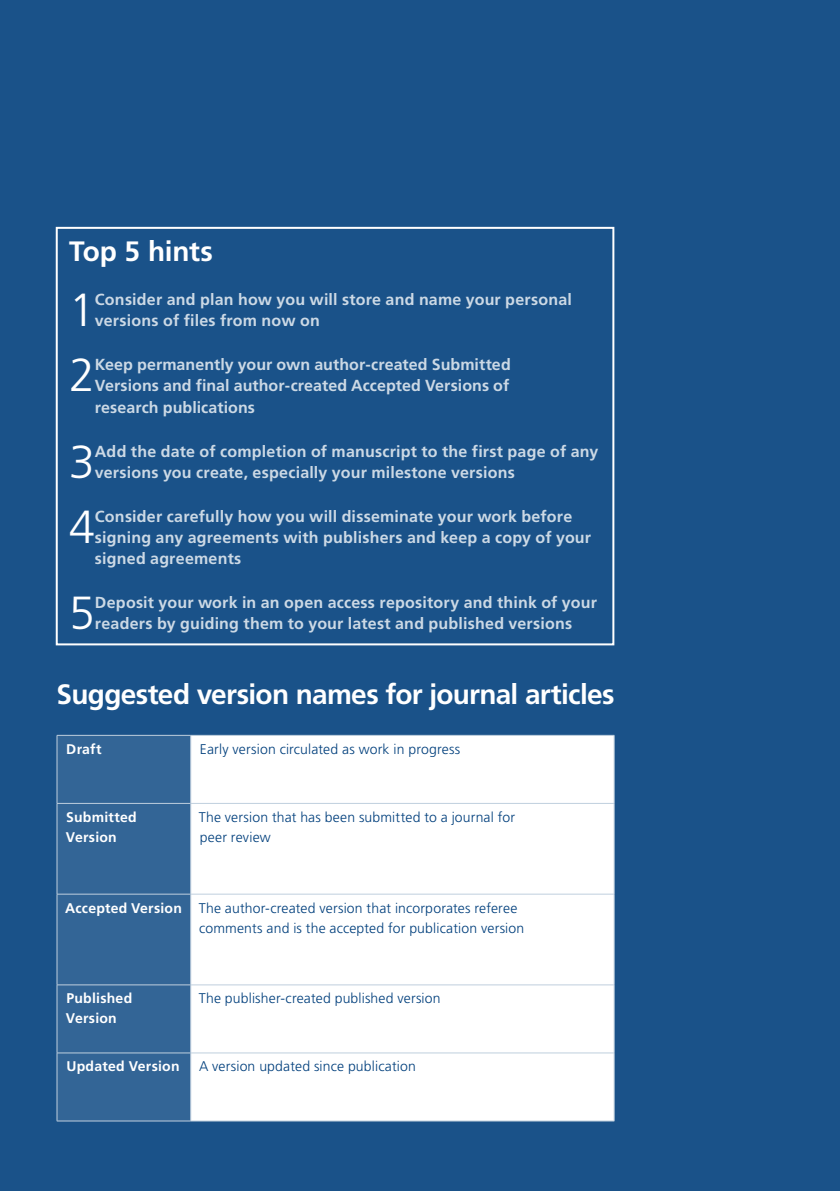
<style>
.page{position:relative;width:840px;height:1191px;background:#fff}
.page>*{position:absolute;margin:0;border:0;box-sizing:border-box;transform-origin:0 0}
.t1{font:300 46.4px "Frutiger";color:#fff}
.t2{font:700 28px "Frutiger";letter-spacing:-.025em;color:#fff}
.t3{font:700 16px/21.2px "Frutiger";letter-spacing:.01em;color:#ccd9e5}
.t4{font:300 14px/20px "Frutiger";letter-spacing:.01em;color:#003f7c}
.t5{font:700 14px/20px "Frutiger";letter-spacing:.015em;color:#fff}
.s1{font-weight:700;color:#fff}
</style>
<div class="page">
<div style="left:0;top:0;width:839px;height:1191px;background:#1a5289"></div>
<div style="left:56px;top:227px;width:558px;height:418px;border:2px solid #fff"></div>
<div style="left:58px;top:736px;width:132px;height:384px;background:#336596"></div>
<div style="left:191px;top:736px;width:422px;height:384px;background:#fff"></div>
<hr style="left:57px;top:735px;width:134px;height:1px;background:#bfcfde">
<hr style="left:57px;top:735px;width:1px;height:68px;background:#bfcfde">
<hr style="left:191px;top:735px;width:423px;height:1px;background:#bfcfde">
<hr style="left:190px;top:735px;width:1px;height:68px;background:#bfcfde">
<hr style="left:613px;top:735px;width:1px;height:68px;background:#bfcfde">
<hr style="left:57px;top:803px;width:134px;height:1px;background:#bfcfde">
<hr style="left:57px;top:803px;width:1px;height:91px;background:#bfcfde">
<hr style="left:191px;top:803px;width:423px;height:1px;background:#bfcfde">
<hr style="left:190px;top:803px;width:1px;height:91px;background:#bfcfde">
<hr style="left:613px;top:803px;width:1px;height:91px;background:#bfcfde">
<hr style="left:57px;top:893px;width:134px;height:1px;background:#bfcfde">
<hr style="left:57px;top:894px;width:1px;height:90px;background:#bfcfde">
<hr style="left:191px;top:893px;width:423px;height:1px;background:#bfcfde">
<hr style="left:190px;top:894px;width:1px;height:90px;background:#bfcfde">
<hr style="left:613px;top:894px;width:1px;height:90px;background:#bfcfde">
<hr style="left:57px;top:984px;width:134px;height:1px;background:#bfcfde">
<hr style="left:57px;top:985px;width:1px;height:67px;background:#bfcfde">
<hr style="left:191px;top:984px;width:423px;height:1px;background:#bfcfde">
<hr style="left:190px;top:985px;width:1px;height:67px;background:#bfcfde">
<hr style="left:613px;top:985px;width:1px;height:67px;background:#bfcfde">
<hr style="left:57px;top:1052px;width:134px;height:1px;background:#bfcfde">
<hr style="left:57px;top:1053px;width:1px;height:67px;background:#bfcfde">
<hr style="left:57px;top:1120px;width:134px;height:1px;background:#bfcfde">
<hr style="left:191px;top:1052px;width:423px;height:1px;background:#bfcfde">
<hr style="left:190px;top:1053px;width:1px;height:67px;background:#bfcfde">
<hr style="left:613px;top:1053px;width:1px;height:67px;background:#bfcfde">
<hr style="left:191px;top:1120px;width:423px;height:1px;background:#bfcfde">
<h2 class="t2" style="left:69px;top:235px;width:145px">Top 5 hints</h2>
<h1 class="t1" style="left:69px;top:284px;width:27px">1</h1>
<p class="t3" style="left:95px;top:289px;width:478px">Consider and plan how you will store and name your personal versions of files from now on</p>
<h1 class="t1" style="left:69px;top:349px;width:27px">2</h1>
<p class="t3" style="left:95px;top:354px;width:417px;text-align:justify">Keep permanently your own author-created Submitted Versions and final author-created Accepted Versions of research publications</p>
<h1 class="t1" style="left:69px;top:435px;width:27px">3</h1>
<p class="t3" style="left:95px;top:440px;width:504px">Add the date of completion of manuscript to the first page of any versions you create, especially your milestone versions</p>
<h1 class="t1" style="left:69px;top:500px;width:27px">4</h1>
<p class="t3" style="left:95px;top:505px;width:497px">Consider carefully how you will disseminate your work before signing any agreements with publishers and keep a copy of your signed agreements</p>
<h1 class="t1" style="left:69px;top:587px;width:27px">5</h1>
<p class="t3" style="left:95px;top:592px;width:503px">Deposit your work in an open access repository and think of your readers by guiding them to your latest and published versions</p>
<h2 class="t2" style="left:57px;top:678px;width:559px">Suggested version names for journal articles</h2>
<p class="t5" style="left:66px;top:739px;width:37px">Draft</p>
<p class="t4" style="left:200px;top:739px;width:262px">Early version circulated as work in progress</p>
<p class="t5" style="left:66px;top:807px;width:72px">Submitted<br>Version</p>
<p class="t4" style="left:199px;top:807px;width:317px">The version that has been submitted to a journal for peer review</p>
<p class="t4" style="left:199px;top:898px;width:326px;text-indent:-134px"><span class="s1">Accepted Version</span> The author-created version that incorporates referee comments and is the accepted for publication version</p>
<p class="t5" style="left:66px;top:988px;width:68px">Published<br>Version</p>
<p class="t4" style="left:199px;top:988px;width:243px">The publisher-created published version</p>
<p class="t5" style="left:66px;top:1056px;width:115px">Updated Version</p>
<p class="t4" style="left:199px;top:1056px;width:218px">A version updated since publication</p>
</div>
